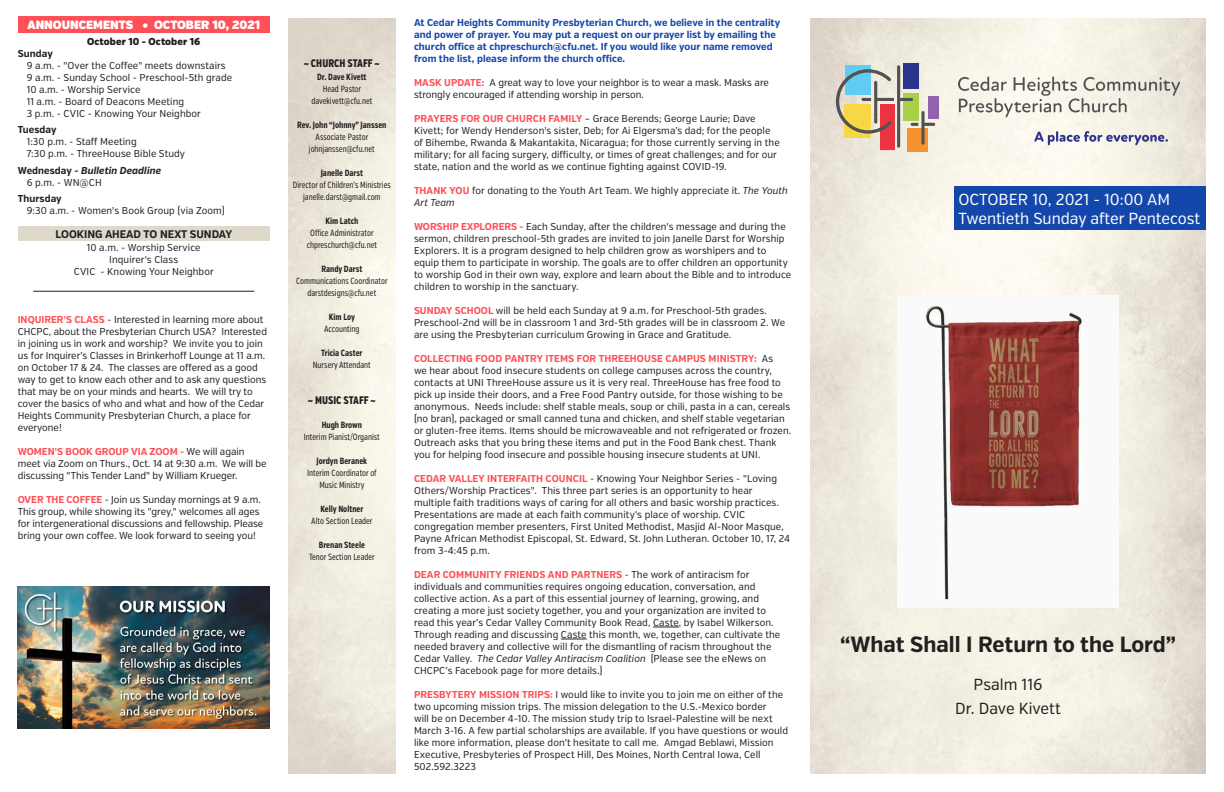
<style>
.page{position:relative;width:1224px;height:792px;background:#fff}
.page>*{position:absolute;margin:0;border:0;box-sizing:border-box;transform-origin:0 0}
.t1{font:700 22px "Verb Cond";color:#231f20}
.t2{font:16px/19.2px "Verb Cond";color:#fff}
.t3{font:16px/23.7px "Verb Cond";color:#231f20;text-align:center}
.t4{font:12px "Verb Cond Ultra";color:#fff}
.t5{font:800 11px "Verb Comp";color:#231f20}
.t6{font:700 11px "Verb Cond";color:#231f20}
.t7{font:10px/12px "Verb Cond";letter-spacing:.005em;color:#231f20}
.t8{font:700 10px/12px "Verb Cond";letter-spacing:.01em;color:#1447ac}
.t9{font:italic 700 10px/12px "Verb Cond";letter-spacing:.01em;color:#231f20}
.t10{font:700 10px "Verb Cond";letter-spacing:.01em;color:#231f20}
.t11{font:900 10px "Verb Cond";letter-spacing:.01em;color:#231f20}
.t12{font:9px/12px "Verb Comp";color:#231f20;text-align:center}
.t13{font:700 9px "Verb Comp";color:#231f20}
.s1{font-style:normal}
.s2{font-weight:400;font-style:normal}
.s3{font-weight:700;color:#ff5057}
.s4{font-style:italic}
</style>
<div class="page">
<svg style="left:958px;top:76px;width:222px;height:41px;background:#dad6cd"></svg>
<svg style="left:1034px;top:131px;width:134px;height:14px;background:#c0c0cf"></svg>
<div style="left:903px;top:63px;width:16px;height:26px;background:#2b358b"></div>
<div style="left:907px;top:129px;width:21px;height:23px;background:#f7932e"></div>
<div style="left:928px;top:96px;width:11px;height:23px;background:#9263aa"></div>
<svg style="left:836px;top:65px;width:99px;height:85px;background:#c0b29c"></svg>
<div style="left:954px;top:186px;width:252px;height:44px;background:#1447ac"></div>
<svg style="left:653px;top:627px;width:26px;height:1px"></svg>
<svg style="left:561px;top:639px;width:26px;height:1px"></svg>
<div style="left:18px;top:16px;width:252px;height:17px;background:#ff5057"></div>
<hr style="left:33px;top:291px;width:221px;height:1px;background:#231f20">
<div style="left:18px;top:227px;width:252px;height:14px;background:#dfd9cb"></div>
<img style="left:897px;top:296px;width:222px;height:312px">
<img style="left:18px;top:587px;width:252px;height:142px">
<p class="t4" style="left:27px;top:18px;width:234px">ANNOUNCEMENTS • OCTOBER 10, 2021</p>
<p class="t11" style="left:87px;top:35px;width:115px">October 10 - October 16</p>
<p class="t10" style="left:18px;top:47px;width:37px">Sunday</p>
<p class="t7" style="left:27px;top:60px;width:207px">9 a.m. - "Over the Coffee" meets downstairs 9 a.m. - Sunday School - Preschool-5th grade 10 a.m. - Worship Service<br>11 a.m. - Board of Deacons Meeting<br>3 p.m. - CVIC - Knowing Your Neighbor</p>
<p class="t10" style="left:18px;top:124px;width:40px">Tuesday</p>
<p class="t7" style="left:27px;top:136px;width:160px">1:30 p.m. - Staff Meeting<br>7:30 p.m. - ThreeHouse Bible Study</p>
<p class="t9" style="left:27px;top:165px;width:136px;text-indent:-9px"><span class="s1">Wednesday -</span> Bulletin Deadline<br><span class="s2">6 p.m. - WN@CH</span></p>
<p class="t10" style="left:18px;top:193px;width:45px">Thursday</p>
<p class="t7" style="left:27px;top:205px;width:200px">9:30 a.m. - Women's Book Group (via Zoom)</p>
<p class="t6" style="left:56px;top:228px;width:178px">LOOKING AHEAD TO NEXT SUNDAY</p>
<p class="t7" style="left:74px;top:242px;width:142px;text-align:center">10 a.m. - Worship Service<br>Inquirer's Class<br>CVIC - Knowing Your Neighbor</p>
<p class="t7" style="left:18px;top:313px;width:251px"><span class="s3">INQUIRER'S CLASS</span> - Interested in learning more about CHCPC, about the Presbyterian Church USA? Interested in joining us in work and worship? We invite you to join us for Inquirer’s Classes in Brinkerhoff Lounge at 11 a.m. on October 17 &amp; 24. The classes are offered as a good way to get to know each other and to ask any questions that may be on your minds and hearts. We will try to cover the basics of who and what and how of the Cedar Heights Community Presbyterian Church, a place for everyone!</p>
<p class="t7" style="left:18px;top:445px;width:250px"><span class="s3">WOMEN'S BOOK GROUP VIA ZOOM -</span> We will again meet via Zoom on Thurs., Oct. 14 at 9:30 a.m. We will be discussing "This Tender Land" by William Krueger.</p>
<p class="t7" style="left:18px;top:493px;width:247px"><span class="s3">OVER THE COFFEE</span> - Join us Sunday mornings at 9 a.m.<br>This group, while showing its "grey," welcomes all ages for intergenerational discussions and fellowship. Please bring your own coffee. We look forward to seeing you!</p>
<p class="t5" style="left:304px;top:57px;width:78px">~ CHURCH STAFF ~</p>
<p class="t13" style="left:317px;top:72px;width:51px">Dr. Dave Kivett</p>
<p class="t12" style="left:311px;top:83px;width:63px">Head Pastor davekivett@cfu.net</p>
<p class="t13" style="left:297px;top:120px;width:91px">Rev. John “Johnny” Janssen</p>
<p class="t12" style="left:309px;top:131px;width:67px">Associate Pastor johnjanssen@cfu.net</p>
<p class="t13" style="left:321px;top:168px;width:44px">Janelle Darst</p>
<p class="t12" style="left:293px;top:179px;width:100px">Director of Children’s Ministries janelle.darst@gmail.com</p>
<p class="t13" style="left:325px;top:216px;width:34px">Kim Latch</p>
<p class="t12" style="left:307px;top:227px;width:72px">Office Administrator chpreschurch@cfu.net</p>
<p class="t13" style="left:321px;top:264px;width:42px">Randy Darst</p>
<p class="t12" style="left:296px;top:275px;width:93px">Communications Coordinator darstdesigns@cfu.net</p>
<p class="t13" style="left:329px;top:312px;width:28px">Kim Loy</p>
<p class="t12" style="left:324px;top:323px;width:37px">Accounting</p>
<p class="t13" style="left:321px;top:348px;width:43px">Tricia Caster</p>
<p class="t12" style="left:313px;top:359px;width:59px">Nursery Attendant</p>
<p class="t5" style="left:308px;top:394px;width:70px">~ MUSIC STAFF ~</p>
<p class="t13" style="left:322px;top:420px;width:42px">Hugh Brown</p>
<p class="t12" style="left:304px;top:431px;width:77px">Interim Pianist/Organist</p>
<p class="t13" style="left:317px;top:456px;width:52px">Jordyn Beranek</p>
<p class="t12" style="left:307px;top:467px;width:71px">Interim Coordinator of<br>Music Ministry</p>
<p class="t13" style="left:321px;top:504px;width:44px">Kelly Noltner</p>
<p class="t12" style="left:311px;top:515px;width:63px">Alto Section Leader</p>
<p class="t13" style="left:319px;top:540px;width:48px">Brenan Steele</p>
<p class="t12" style="left:309px;top:551px;width:67px">Tenor Section Leader</p>
<p class="t8" style="left:414px;top:17px;width:368px">At Cedar Heights Community Presbyterian Church, we believe in the centrality and power of prayer. You may put a request on our prayer list by emailing the church office at chpreschurch@cfu.net. If you would like your name removed from the list, please inform the church office.</p>
<p class="t7" style="left:414px;top:77px;width:356px"><span class="s3">MASK UPDATE:</span> A great way to love your neighbor is to wear a mask. Masks are strongly encouraged if attending worship in person.</p>
<p class="t7" style="left:414px;top:113px;width:367px"><span class="s3">PRAYERS FOR OUR CHURCH FAMILY</span> – Grace Berends; George Laurie; Dave Kivett; for Wendy Henderson's sister, Deb; for Ai Elgersma’s dad; for the people of Bihembe, Rwanda &amp; Makantakita, Nicaragua; for those currently serving in the military; for all facing surgery, difficulty, or times of great challenges; and for our state, nation and the world as we continue fighting against COVID-19.</p>
<p class="t7" style="left:414px;top:185px;width:375px"><span class="s3">THANK YOU</span> for donating to the Youth Art Team. We highly appreciate it. <span class="s4">The Youth<br>Art Team</span></p>
<p class="t7" style="left:414px;top:221px;width:379px"><span class="s3">WORSHIP EXPLORERS -</span> Each Sunday, after the children's message and during the sermon, children preschool-5th grades are invited to join Janelle Darst for Worship Explorers. It is a program designed to help children grow as worshipers and to equip them to participate in worship. The goals are to offer children an opportunity to worship God in their own way, explore and learn about the Bible and to introduce children to worship in the sanctuary.</p>
<p class="t7" style="left:414px;top:305px;width:373px"><span class="s3">SUNDAY SCHOOL</span> will be held each Sunday at 9 a.m. for Preschool-5th grades.<br>Preschool-2nd will be in classroom 1 and 3rd-5th grades will be in classroom 2. We are using the Presbyterian curriculum Growing in Grace and Gratitude.</p>
<p class="t7" style="left:414px;top:353px;width:379px"><span class="s3">COLLECTING FOOD PANTRY ITEMS FOR THREEHOUSE CAMPUS MINISTRY:</span> As<br>we hear about food insecure students on college campuses across the country, contacts at UNI ThreeHouse assure us it is very real. ThreeHouse has free food to pick up inside their doors, and a Free Food Pantry outside, for those wishing to be anonymous. Needs include: shelf stable meals, soup or chili, pasta in a can, cereals (no bran), packaged or small canned tuna and chicken, and shelf stable vegetarian or gluten-free items. Items should be microwaveable and not refrigerated or frozen.<br>Outreach asks that you bring these items and put in the Food Bank chest. Thank you for helping food insecure and possible housing insecure students at UNI.</p>
<p class="t7" style="left:414px;top:473px;width:378px"><span class="s3">CEDAR VALLEY INTERFAITH COUNCIL</span> - Knowing Your Neighbor Series - "Loving Others/Worship Practices". This three part series is an opportunity to hear multiple faith traditions ways of caring for all others and basic worship practices.<br>Presentations are made at each faith community's place of worship. CVIC congregation member presenters, First United Methodist, Masjid Al-Noor Masque, Payne African Methodist Episcopal, St. Edward, St. John Lutheran. October 10, 17, 24 from 3-4:45 p.m.</p>
<p class="t7" style="left:414px;top:569px;width:368px"><span class="s3">DEAR COMMUNITY FRIENDS AND PARTNERS</span> - The work of antiracism for individuals and communities requires ongoing education, conversation, and collective action. As a part of this essential journey of learning, growing, and creating a more just society together, you and your organization are invited to read this year’s Cedar Valley Community Book Read, Caste, by Isabel Wilkerson.<br>Through reading and discussing Caste this month, we, together, can cultivate the needed bravery and collective will for the dismantling of racism throughout the Cedar Valley. <span class="s4">The Cedar Valley Antiracism Coalition</span> (Please see the eNews on CHCPC’s Facebook page for more details.)</p>
<p class="t7" style="left:414px;top:689px;width:376px"><span class="s3">PRESBYTERY MISSION TRIPS:</span> I would like to invite you to join me on either of the two upcoming mission trips. The mission delegation to the U.S.-Mexico border<br>will be on December 4-10. The mission study trip to Israel-Palestine will be next March 3-16. A few partial scholarships are available. If you have questions or would like more information, please don’t hesitate to call me. Amgad Beblawi, Mission Executive, Presbyteries of Prospect Hill, Des Moines, North Central Iowa, Cell 502.592.3223</p>
<h2 class="t2" style="left:958px;top:190px;width:243px">OCTOBER 10, 2021 - 10:00 AM<br>Twentieth Sunday after Pentecost</h2>
<h1 class="t1" style="left:840px;top:631px;width:337px">“What Shall I Return to the Lord”</h1>
<h2 class="t3" style="left:955px;top:673px;width:107px">Psalm 116<br>Dr. Dave Kivett</h2>
</div>
